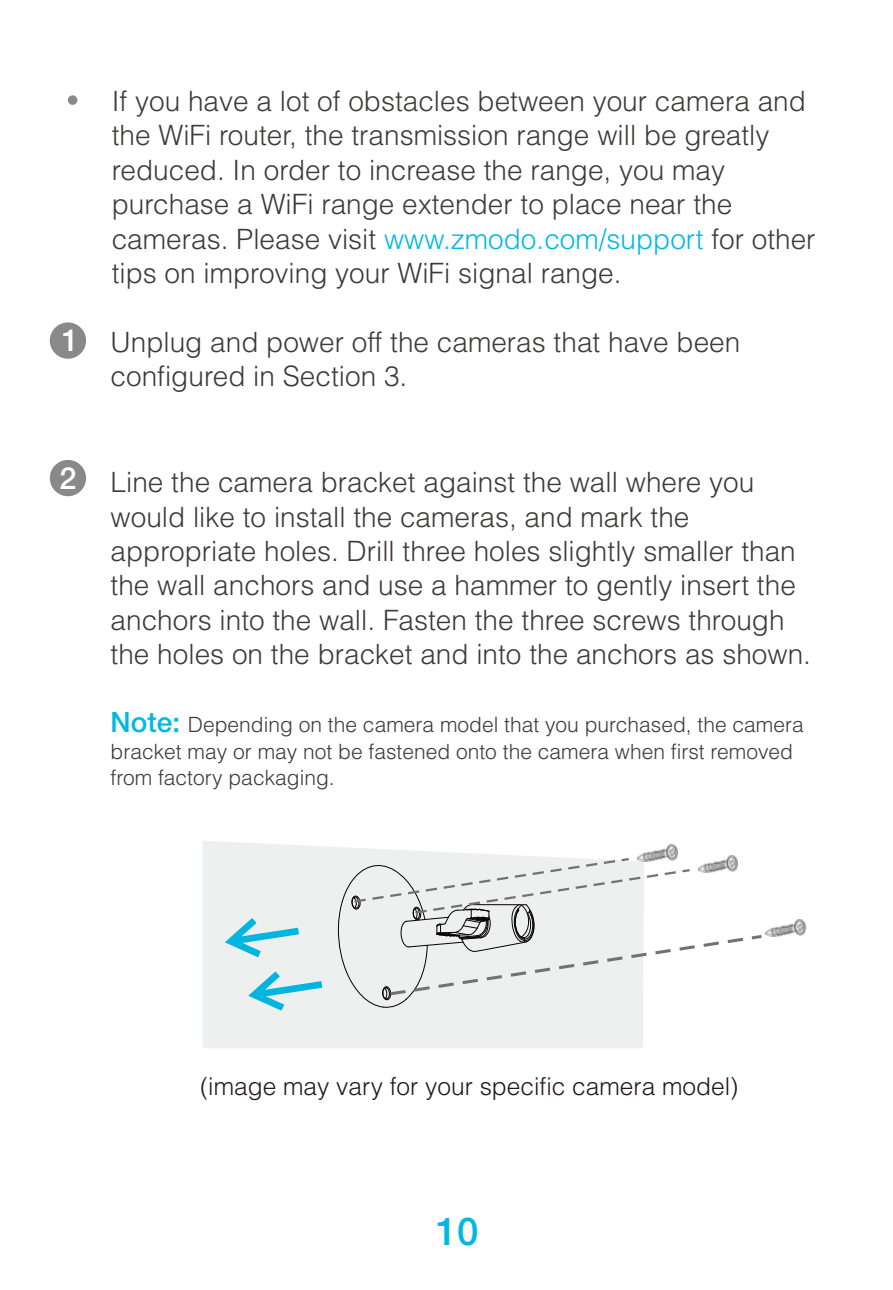
<style>
.page{position:relative;width:893px;height:1290px;background:#fff}
.page>*{position:absolute;margin:0;border:0;box-sizing:border-box;transform-origin:0 0}
.t1{font:500 38.5px "Helvetica 65";color:#00b9e2}
.t2{font:500 30.45px "Helvetica 65";color:#fff}
.t3{font:300 28px/34.3px "Helvetica";color:#3e3a39}
.t4{font:300 24.5px "Helvetica";color:#231916}
.t5{font:300 21px/26.2px "Helvetica";color:#3e3a39}
.s1{color:#00b9e2}
.s2{font-family:"Helvetica 65";font-weight:500;font-size:28px;color:#00b9e2}
</style>
<div class="page">
<svg style="left:203px;top:841px;width:440px;height:207px;background:#eff0f0"></svg>
<svg style="left:225px;top:918px;width:74px;height:39px;background:#aadeea"></svg>
<img style="left:766px;top:919px;width:39px;height:17px">
<img style="left:637px;top:844px;width:40px;height:14px">
<img style="left:727px;top:855px;width:10px;height:3px">
<svg style="left:248px;top:971px;width:74px;height:40px;background:#acdfea"></svg>
<div style="left:50px;top:322px;width:36px;height:37px;background:#898989;border-radius:50%"></div>
<div style="left:50px;top:460px;width:36px;height:36px;background:#898989;border-radius:50%"></div>
<div style="left:68px;top:95px;width:9px;height:10px;background:#898989;border-radius:50%"></div>
<svg style="left:338px;top:858px;width:424px;height:150px"></svg>
<p class="t2" style="left:62px;top:329px;width:18px">1</p>
<p class="t2" style="left:59px;top:467px;width:18px">2</p>
<p class="t3" style="left:112px;top:87px;width:705px">If you have a lot of obstacles between your camera and the WiFi router, the transmission range will be greatly reduced. In order to increase the range, you may purchase a WiFi range extender to place near the cameras. Please visit <span class="s1">www.zmodo.com/support</span> for other tips on improving your WiFi signal range.</p>
<p class="t3" style="left:111px;top:327px;width:631px">Unplug and power off the cameras that have been configured in Section 3.</p>
<p class="t3" style="left:111px;top:468px;width:702px">Line the camera bracket against the wall where you would like to install the cameras, and mark the appropriate holes. Drill three holes slightly smaller than the wall anchors and use a hammer to gently insert the anchors into the wall. Fasten the three screws through the holes on the bracket and into the anchors as shown.</p>
<p class="t5" style="left:111px;top:714px;width:695px"><span class="s2">Note:</span> Depending on the camera model that you purchased, the camera bracket may or may not be fastened onto the camera when first removed from factory packaging.</p>
<p class="t4" style="left:200px;top:1077px;width:540px">(image may vary for your specific camera model)</p>
<h1 class="t1" style="left:436px;top:1218px;width:44px">10</h1>
</div>
